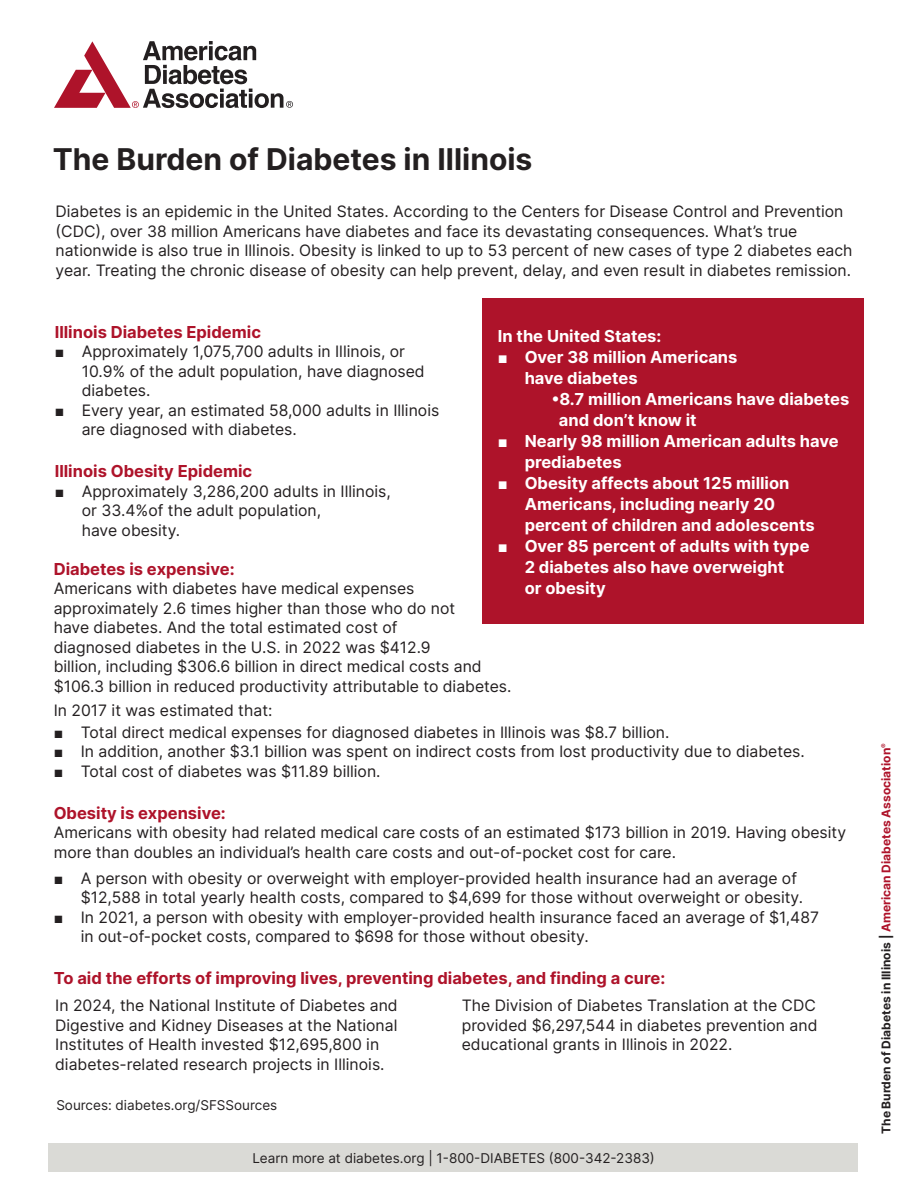
<style>
.page{position:relative;width:918px;height:1188px;background:#fff}
.page>*{position:absolute;margin:0;border:0;box-sizing:border-box;transform-origin:0 0}
.t1{font:700 30px "Inter";color:#231f20}
.t2{font:700 16.5px/21px "Inter";color:#fff}
.t3{font:700 16.5px "Inter";color:#ae132a}
.t4{font:15.75px/19.5px "Inter";color:#231f20}
.t5{font:13.5px "Inter";color:#231f20}
.t6{font:700 12px "Inter";color:#231f20}
.s1{font-family:"Arial"}
.s2{font-family:"Arial";font-weight:400}
.s3{color:#ae132a}
</style>
<div class="page">
<svg style="left:54px;top:41px;width:239px;height:67px"></svg>
<div style="left:483px;top:298px;width:381px;height:326px;background:#ae132a"></div>
<div style="left:48px;top:1144px;width:810px;height:28px;background:#dadad6"></div>
<p class="t1" style="left:53px;top:137px;width:481px">The Burden of Diabetes in Illinois</p>
<p class="t4" style="left:56px;top:201px;width:789px">Diabetes is an epidemic in the United States. According to the Centers for Disease Control and Prevention (CDC), over 38 million Americans have diabetes and face its devastating consequences. What’s true</p>
<p class="t4" style="left:56px;top:240px;width:798px">nationwide is also true in Illinois. Obesity is linked to up to 53 percent of new cases of type 2 diabetes each year. Treating the chronic disease of obesity can help prevent, delay, and even result in diabetes remission.</p>
<p class="t3" style="left:55px;top:320px;width:208px">Illinois Diabetes Epidemic</p>
<p class="t4" style="left:82px;top:341px;width:345px;text-indent:-27px"><span class="s1">■</span> Approximately 1,075,700 adults in Illinois, or<br>10.9% of the adult population, have diagnosed diabetes.</p>
<p class="t4" style="left:82px;top:400px;width:359px;text-indent:-27px"><span class="s1">■</span> Every year, an estimated 58,000 adults in Illinois are diagnosed with diabetes.</p>
<p class="t3" style="left:55px;top:459px;width:199px">Illinois Obesity Epidemic</p>
<p class="t4" style="left:82px;top:481px;width:311px;text-indent:-27px"><span class="s1">■</span> Approximately 3,286,200 adults in Illinois, or 33.4%of the adult population,<br>have obesity.</p>
<p class="t2" style="left:498px;top:325px;width:165px">In the United States:</p>
<p class="t2" style="left:525px;top:346px;width:214px;text-indent:-27px"><span class="s2">■</span> Over 38 million Americans have diabetes</p>
<p class="t2" style="left:559px;top:388px;width:292px;text-indent:-7px">•8.7 million Americans have diabetes and don’t know it</p>
<p class="t2" style="left:525px;top:430px;width:315px;text-indent:-27px"><span class="s2">■</span> Nearly 98 million American adults have prediabetes</p>
<p class="t2" style="left:525px;top:472px;width:292px;text-indent:-27px"><span class="s2">■</span> Obesity affects about 125 million<br>Americans, including nearly 20 percent of children and adolescents</p>
<p class="t2" style="left:525px;top:535px;width:286px;text-indent:-27px"><span class="s2">■</span> Over 85 percent of adults with type<br>2 diabetes also have overweight<br>or obesity</p>
<p class="t3" style="left:54px;top:557px;width:182px">Diabetes is expensive:</p>
<p class="t4" style="left:54px;top:578px;width:459px">Americans with diabetes have medical expenses approximately 2.6 times higher than those who do not<br>have diabetes. And the total estimated cost of<br>diagnosed diabetes in the U.S. in 2022 was $412.9<br>billion, including $306.6 billion in direct medical costs and $106.3 billion in reduced productivity attributable to diabetes.</p>
<p class="t4" style="left:54px;top:700px;width:220px">In 2017 it was estimated that:</p>
<p class="t4" style="left:54px;top:722px;width:617px"><span class="s1">■</span> Total direct medical expenses for diagnosed diabetes in Illinois was $8.7 billion.</p>
<p class="t4" style="left:54px;top:741px;width:753px"><span class="s1">■</span> In addition, another $3.1 billion was spent on indirect costs from lost productivity due to diabetes.</p>
<p class="t4" style="left:54px;top:761px;width:328px"><span class="s1">■</span> Total cost of diabetes was $11.89 billion.</p>
<p class="t3" style="left:54px;top:801px;width:174px">Obesity is expensive:</p>
<p class="t4" style="left:54px;top:822px;width:794px">Americans with obesity had related medical care costs of an estimated $173 billion in 2019. Having obesity more than doubles an individual’s health care costs and out-of-pocket cost for care.</p>
<p class="t4" style="left:81px;top:868px;width:724px;text-indent:-27px"><span class="s1">■</span> A person with obesity or overweight with employer-provided health insurance had an average of $12,588 in total yearly health costs, compared to $4,699 for those without overweight or obesity.</p>
<p class="t4" style="left:81px;top:907px;width:740px;text-indent:-27px"><span class="s1">■</span> In 2021, a person with obesity with employer-provided health insurance faced an average of $1,487 in out-of-pocket costs, compared to $698 for those without obesity.</p>
<p class="t3" style="left:54px;top:966px;width:613px">To aid the efforts of improving lives, preventing diabetes, and finding a cure:</p>
<p class="t4" style="left:55px;top:995px;width:344px">In 2024, the National Institute of Diabetes and Digestive and Kidney Diseases at the National Institutes of Health invested $12,695,800 in diabetes-related research projects in Illinois.</p>
<p class="t4" style="left:462px;top:995px;width:357px;text-align:justify">The Division of Diabetes Translation at the CDC provided $6,297,544 in diabetes prevention and educational grants in Illinois in 2022.</p>
<p class="t5" style="left:56px;top:1096px;width:222px">Sources: diabetes.org/SFSSources</p>
<p class="t5" style="left:252px;top:1149px;width:404px">Learn more at diabetes.org | 1-800-DIABETES (800-342-2383)</p>
<p class="t6" style="left:878px;top:1134px;width:392px;rotate:-90deg">The Burden of Diabetes in Illinois | <span class="s3">American Diabetes Association</span><sup>®</sup></p>
</div>
